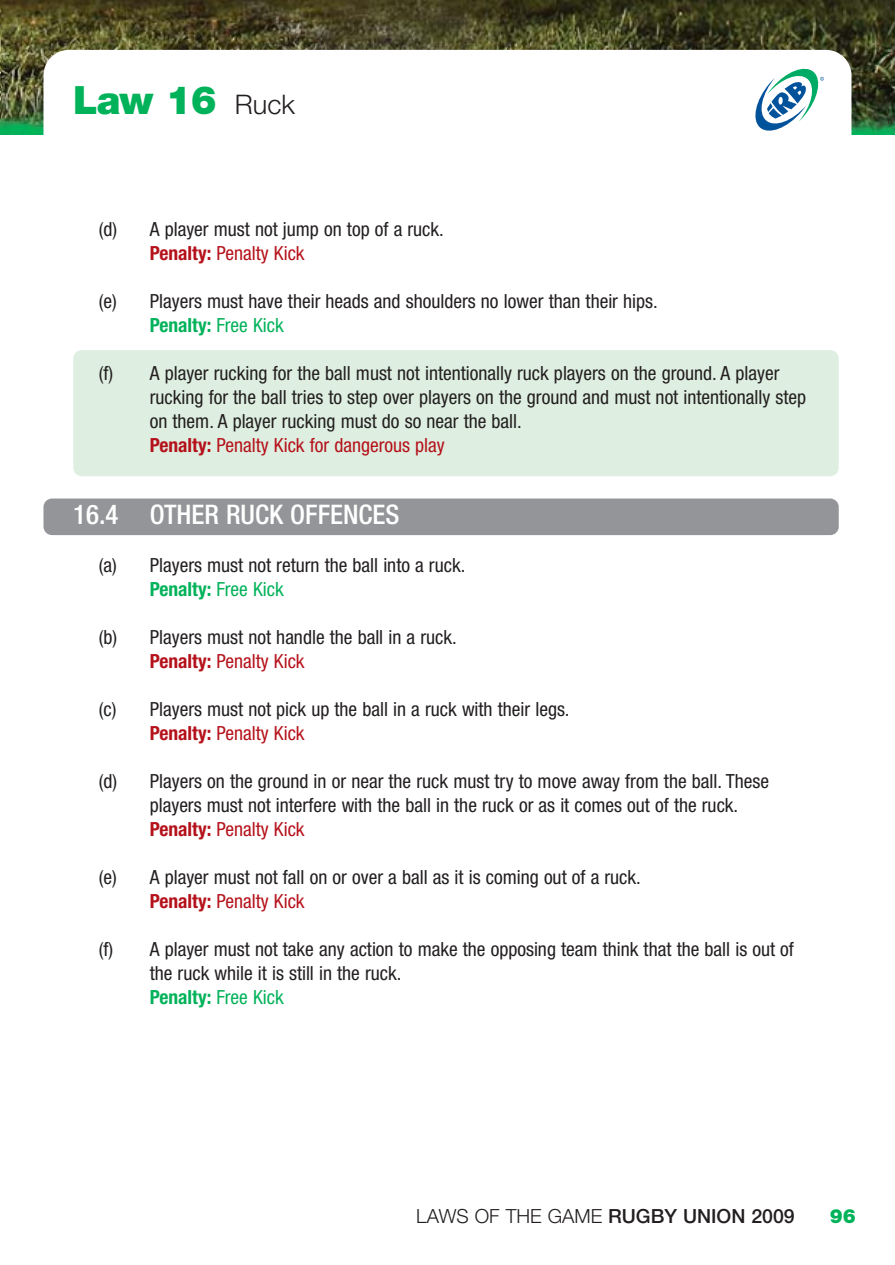
<style>
.page{position:relative;width:895px;height:1265px;background:#fff}
.page>*{position:absolute;margin:0;border:0;box-sizing:border-box;transform-origin:0 0}
.t1{font:900 39px "Helvetica Neue";color:#00b259}
.t2{font:500 condensed 27px "Helvetica Neue";color:#fff}
.t3{font:condensed 19.5px/24px "Helvetica Neue";color:#231f20}
.t4{font:500 19.5px "Helvetica Neue";color:#231f20}
.t5{font:900 19.5px "Helvetica Neue";color:#00b259}
.s1{font-weight:300;font-size:27px;color:#231f20}
.s2{font-weight:700;color:#b5111a}
.s3{color:#b5111a}
.s4{font-weight:700;color:#00b259}
.s5{color:#00b259}
.s6{font-weight:300}
</style>
<div class="page">
<div style="left:73px;top:350px;width:766px;height:126px;background:#deefe1;border-radius:9px"></div>
<div style="left:43px;top:498px;width:796px;height:37px;background:#939598;border-radius:9px"></div>
<img style="left:0;top:0;width:895px;height:135px">
<div style="left:43px;top:50px;width:808px;height:119px;background:#fff;border-radius:26px"></div>
<svg style="left:755px;top:69px;width:69px;height:62px"></svg>
<h1 class="t1" style="left:73px;top:86px;width:223px">Law 16 <span class="s1">Ruck</span></h1>
<p class="t3" style="left:150px;top:219px;width:296px;text-indent:-51px">(d) A player must not jump on top of a ruck.<br><span class="s2">Penalty:</span> <span class="s3">Penalty Kick</span></p>
<p class="t3" style="left:150px;top:291px;width:509px;text-indent:-51px">(e) Players must have their heads and shoulders no lower than their hips.<br><span class="s4">Penalty:</span> <span class="s5">Free Kick</span></p>
<p class="t3" style="left:150px;top:363px;width:658px;text-indent:-51px">(f) A player rucking for the ball must not intentionally ruck players on the ground. A player rucking for the ball tries to step over players on the ground and must not intentionally step on them. A player rucking must do so near the ball.<br><span class="s2">Penalty:</span> <span class="s3">Penalty Kick for dangerous play</span></p>
<h2 class="t2" style="left:73px;top:505px;width:328px">16.4 OTHER RUCK OFFENCES</h2>
<p class="t3" style="left:150px;top:555px;width:317px;text-indent:-51px">(a) Players must not return the ball into a ruck.<br><span class="s4">Penalty:</span> <span class="s5">Free Kick</span></p>
<p class="t3" style="left:150px;top:627px;width:308px;text-indent:-51px">(b) Players must not handle the ball in a ruck.<br><span class="s2">Penalty:</span> <span class="s3">Penalty Kick</span></p>
<p class="t3" style="left:150px;top:699px;width:421px;text-indent:-51px">(c) Players must not pick up the ball in a ruck with their legs.<br><span class="s2">Penalty:</span> <span class="s3">Penalty Kick</span></p>
<p class="t3" style="left:150px;top:771px;width:621px;text-indent:-51px">(d) Players on the ground in or near the ruck must try to move away from the ball. These players must not interfere with the ball in the ruck or as it comes out of the ruck.<br><span class="s2">Penalty:</span> <span class="s3">Penalty Kick</span></p>
<p class="t3" style="left:150px;top:867px;width:493px;text-indent:-51px">(e) A player must not fall on or over a ball as it is coming out of a ruck.<br><span class="s2">Penalty:</span> <span class="s3">Penalty Kick</span></p>
<p class="t3" style="left:150px;top:939px;width:646px;text-indent:-51px">(f) A player must not take any action to make the opposing team think that the ball is out of the ruck while it is still in the ruck.<br><span class="s4">Penalty:</span> <span class="s5">Free Kick</span></p>
<p class="t4" style="left:416px;top:1208px;width:380px"><span class="s6">LAWS OF THE GAME</span> RUGBY UNION 2009</p>
<p class="t5" style="left:830px;top:1208px;width:28px">96</p>
</div>
